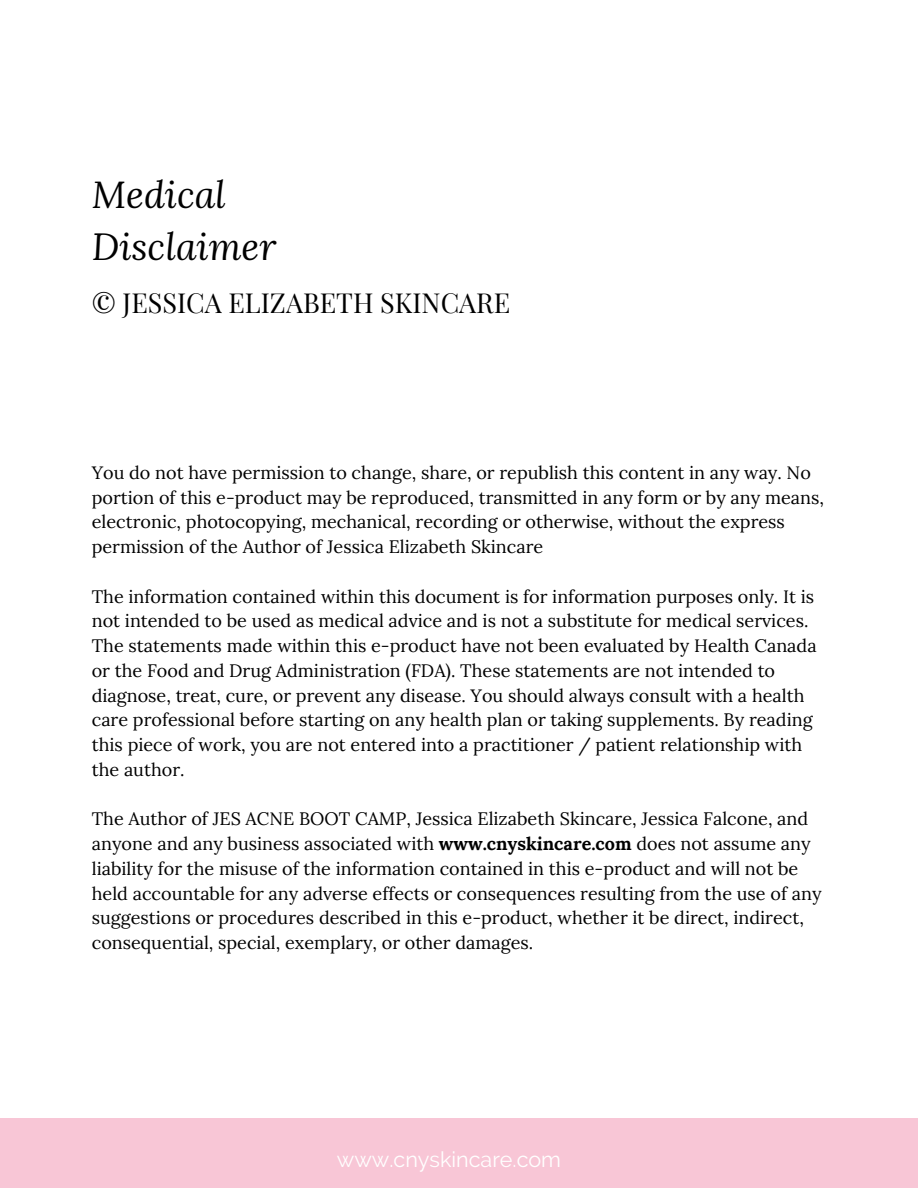
<style>
.page{position:relative;width:918px;height:1188px;background:#fff}
.page>*{position:absolute;margin:0;border:0;box-sizing:border-box;transform-origin:0 0}
.t1{font:italic 37.5px/51.8px "Lora";color:#000}
.t2{font:27px "Playfair Display";color:#000}
.t3{font:21.6px "Raleway";color:#fff}
.t4{font:18px/24.8px "Lora";color:#000}
.s1{font-weight:700}
</style>
<div class="page">
<div style="left:0;top:1118px;width:918px;height:70px;background:#f8c6d6"></div>
<h1 class="t1" style="left:92px;top:168px;width:186px">Medical<br>Disclaimer</h1>
<h2 class="t2" style="left:92px;top:284px;width:420px">© JESSICA ELIZABETH SKINCARE</h2>
<p class="t4" style="left:92px;top:460px;width:734px">You do not have permission to change, share, or republish this content in any way. No portion of this e-product may be reproduced, transmitted in any form or by any means, electronic, photocopying, mechanical, recording or otherwise, without the express permission of the Author of Jessica Elizabeth Skincare</p>
<p class="t4" style="left:92px;top:584px;width:726px">The information contained within this document is for information purposes only. It is not intended to be used as medical advice and is not a substitute for medical services.<br>The statements made within this e-product have not been evaluated by Health Canada or the Food and Drug Administration (FDA). These statements are not intended to diagnose, treat, cure, or prevent any disease. You should always consult with a health care professional before starting on any health plan or taking supplements. By reading this piece of work, you are not entered into a practitioner / patient relationship with the author.</p>
<p class="t4" style="left:92px;top:806px;width:731px">The Author of JES ACNE BOOT CAMP, Jessica Elizabeth Skincare, Jessica Falcone, and anyone and any business associated with <span class="s1">www.cnyskincare.com</span> does not assume any liability for the misuse of the information contained in this e-product and will not be held accountable for any adverse effects or consequences resulting from the use of any suggestions or procedures described in this e-product, whether it be direct, indirect, consequential, special, exemplary, or other damages.</p>
<p class="t3" style="left:337px;top:1147px;width:226px">www.cnyskincare.com</p>
</div>
